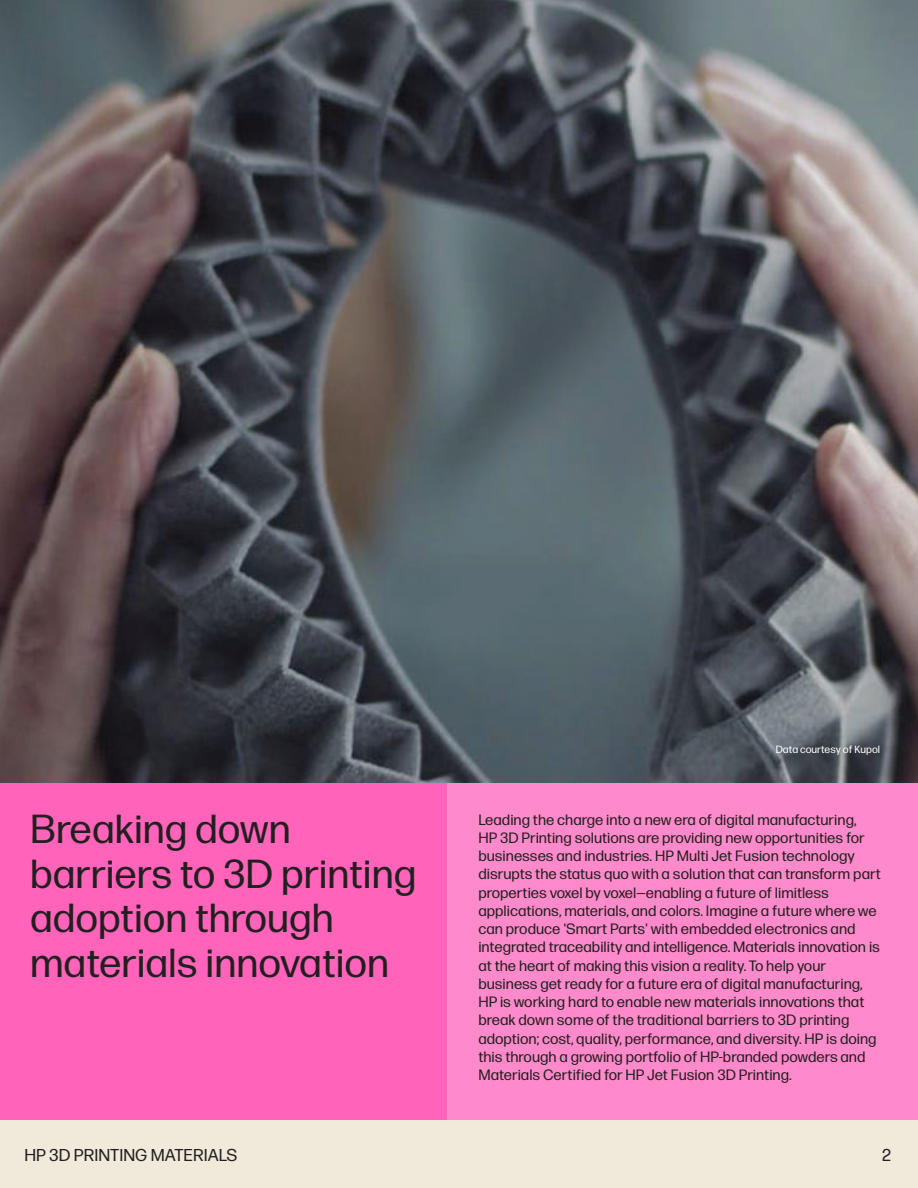
<style>
.page{position:relative;width:918px;height:1188px;background:#f1eadb}
.page>*{position:absolute;margin:0;border:0;box-sizing:border-box;transform-origin:0 0}
.t1{font:40.5px/44.5px "Forma DJR Micro";color:#231f20}
.t2{font:17.1px "Forma DJR Micro";color:#231f20}
.t3{font:15px/18.3px "Forma DJR Micro";color:#231f20}
.t4{font:10.5px "Forma DJR Micro";letter-spacing:-.005em;color:#fff}
</style>
<div class="page">
<div style="left:0;top:782px;width:446px;height:337px;background:#ff63ba"></div>
<div style="left:446px;top:782px;width:472px;height:337px;background:#ff8acb"></div>
<img style="left:0;top:0;width:918px;height:782px">
<h1 class="t1" style="left:30px;top:804px;width:388px">Breaking down barriers to 3D printing adoption through materials innovation</h1>
<p class="t4" style="left:776px;top:742px;width:106px">Data courtesy of Kupol</p>
<p class="t3" style="left:478px;top:809px;width:404px">Leading the charge into a new era of digital manufacturing,<br>HP 3D Printing solutions are providing new opportunities for businesses and industries. HP Multi Jet Fusion technology disrupts the status quo with a solution that can transform part properties voxel by voxel—enabling a future of limitless applications, materials, and colors. Imagine a future where we can produce 'Smart Parts' with embedded electronics and integrated traceability and intelligence. Materials innovation is at the heart of making this vision a reality. To help your business get ready for a future era of digital manufacturing, HP is working hard to enable new materials innovations that break down some of the traditional barriers to 3D printing adoption; cost, quality, performance, and diversity. HP is doing this through a growing portfolio of HP-branded powders and Materials Certified for HP Jet Fusion 3D Printing.</p>
<p class="t2" style="left:25px;top:1143px;width:214px">HP 3D PRINTING MATERIALS</p>
<p class="t2" style="left:882px;top:1143px;width:10px">2</p>
</div>
